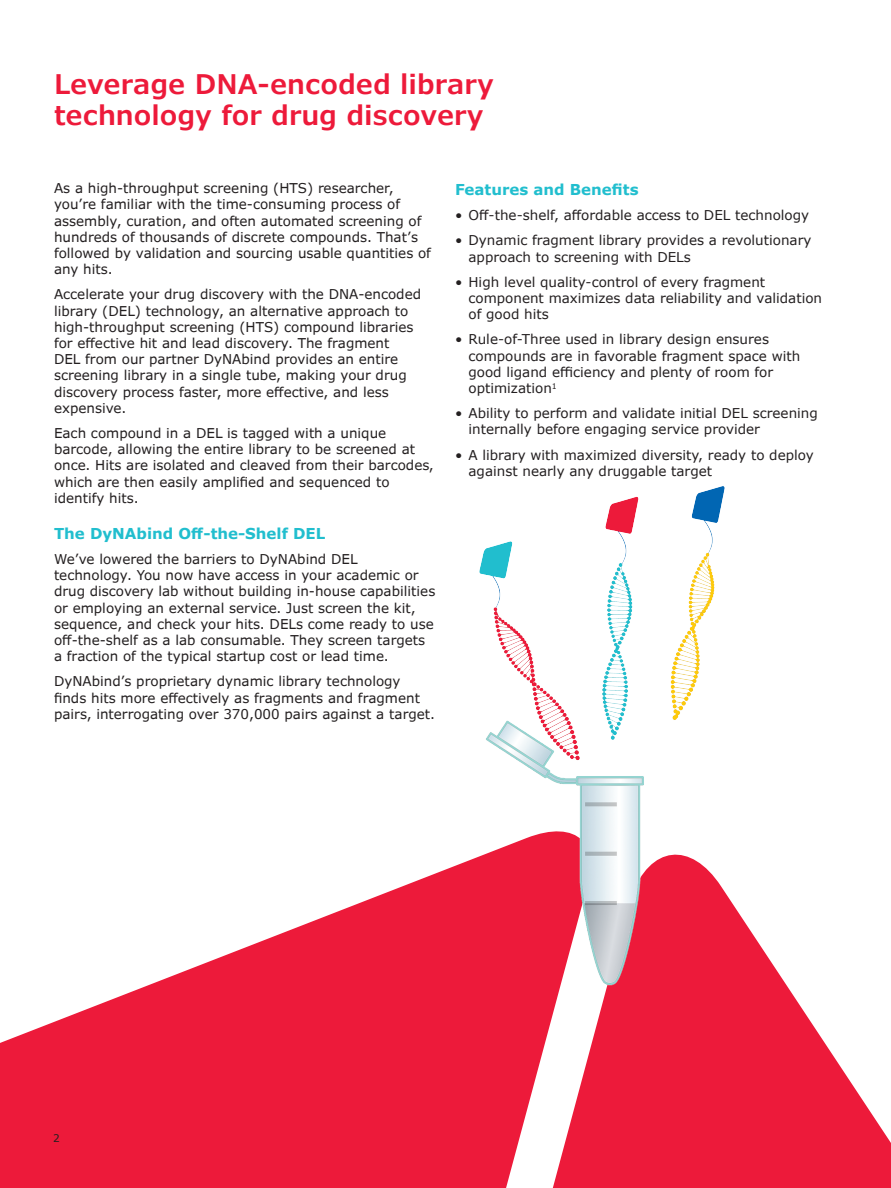
<style>
.page{position:relative;width:891px;height:1188px;background:#fff}
.page>*{position:absolute;margin:0;border:0;box-sizing:border-box;transform-origin:0 0}
.Headline_18_21{font:600 27px/31.5px "Verdana Pro";color:#ed1a3a}
.Body_Head_10_12{font:700 15px "Verdana Pro";color:#21bece}
.Body_Copy_9_11{font:13.5px/16.2px "Verdana Pro";color:#231f20}
.t1{font:13.5px/16.2px "Verdana";color:#231f20}
.Folio_7_9{font:10.5px "Verdana Pro";color:#231f20}
</style>
<div class="page">
<svg style="left:0;top:859px;width:891px;height:329px;fill:#ed1a3a"></svg>
<img style="left:471px;top:486px;width:293px;height:556px">
<p class="Headline_18_21" style="left:54px;top:69px;width:441px">Leverage DNA-encoded library technology for drug discovery</p>
<p class="Body_Copy_9_11" style="left:54px;top:180px;width:379px">As a high-throughput screening (HTS) researcher, you’re familiar with the time-consuming process of assembly, curation, and often automated screening of hundreds of thousands of discrete compounds. That’s followed by validation and sourcing usable quantities of any hits.</p>
<p class="Body_Copy_9_11" style="left:54px;top:287px;width:369px">Accelerate your drug discovery with the DNA-encoded library (DEL) technology, an alternative approach to high-throughput screening (HTS) compound libraries for effective hit and lead discovery. The fragment<br>DEL from our partner DyNAbind provides an entire screening library in a single tube, making your drug discovery process faster, more effective, and less expensive.</p>
<p class="Body_Copy_9_11" style="left:54px;top:425px;width:381px">Each compound in a DEL is tagged with a unique barcode, allowing the entire library to be screened at once. Hits are isolated and cleaved from their barcodes, which are then easily amplified and sequenced to identify hits.</p>
<p class="Body_Head_10_12" style="left:54px;top:524px;width:273px">The DyNAbind Off-the-Shelf DEL</p>
<p class="Body_Copy_9_11" style="left:54px;top:551px;width:383px">We’ve lowered the barriers to DyNAbind DEL technology. You now have access in your academic or drug discovery lab without building in-house capabilities or employing an external service. Just screen the kit, sequence, and check your hits. DELs come ready to use off-the-shelf as a lab consumable. They screen targets a fraction of the typical startup cost or lead time.</p>
<p class="Body_Copy_9_11" style="left:54px;top:674px;width:383px">DyNAbind’s proprietary dynamic library technology finds hits more effectively as fragments and fragment pairs, interrogating over 370,000 pairs against a target.</p>
<p class="Body_Head_10_12" style="left:455px;top:180px;width:185px">Features and Benefits</p>
<p class="t1" style="left:455px;top:207px;width:356px">• Off-the-shelf, affordable access to DEL technology</p>
<p class="t1" style="left:469px;top:232px;width:344px;text-indent:-14px">• Dynamic fragment library provides a revolutionary approach to screening with DELs</p>
<p class="t1" style="left:469px;top:274px;width:355px;text-indent:-14px">• High level quality-control of every fragment component maximizes data reliability and validation of good hits</p>
<p class="t1" style="left:469px;top:331px;width:333px;text-indent:-14px">• Rule-of-Three used in library design ensures compounds are in favorable fragment space with good ligand efficiency and plenty of room for optimization<sup>1</sup></p>
<p class="t1" style="left:469px;top:405px;width:351px;text-indent:-14px">• Ability to perform and validate initial DEL screening internally before engaging service provider</p>
<p class="t1" style="left:469px;top:447px;width:347px;text-indent:-14px">• A library with maximized diversity, ready to deploy against nearly any druggable target</p>
<p class="Folio_7_9" style="left:53px;top:1131px;width:8px">2</p>
</div>
